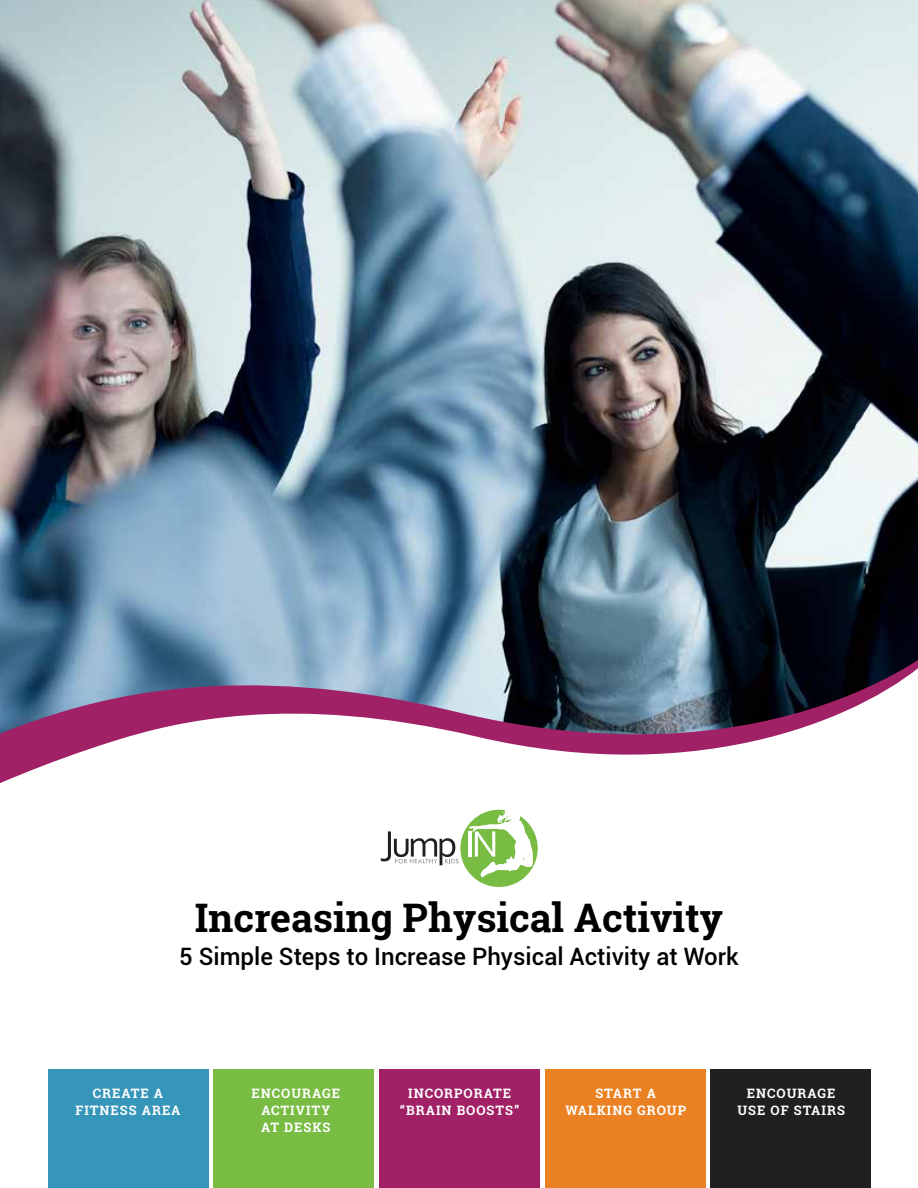
<style>
.page{position:relative;width:918px;height:1188px;background:#fff}
.page>*{position:absolute;margin:0;border:0;box-sizing:border-box;transform-origin:0 0}
.t1{font:700 39.3px "Roboto Slab";color:#000}
.t2{font:500 24px "Roboto";color:#000}
.t3{font:700 13.05px/17.4px "Roboto Slab";letter-spacing:.075em;color:#fff;text-align:center}
</style>
<div class="page">
<img style="left:0;top:0;width:918px;height:610px">
<svg style="left:0;top:610px;width:918px;height:45px;background:#577287"></svg>
<svg style="left:0;top:655px;width:918px;height:155px"></svg>
<svg style="left:381px;top:810px;width:157px;height:77px"></svg>
<div style="left:48px;top:1070px;width:160px;height:118px;background:#3696b9"></div>
<div style="left:214px;top:1070px;width:160px;height:118px;background:#79bc43"></div>
<div style="left:379px;top:1070px;width:161px;height:118px;background:#a12167"></div>
<div style="left:545px;top:1070px;width:160px;height:118px;background:#ea8224"></div>
<div style="left:710px;top:1070px;width:161px;height:118px;background:#221f20"></div>
<h1 class="t1" style="left:195px;top:891px;width:530px">Increasing Physical Activity</h1>
<h2 class="t2" style="left:179px;top:940px;width:561px">5 Simple Steps to Increase Physical Activity at Work</h2>
<p class="t3" style="left:75px;top:1084px;width:107px">CREATE A<br>FITNESS AREA</p>
<p class="t3" style="left:252px;top:1084px;width:90px">ENCOURAGE<br>ACTIVITY<br>AT DESKS</p>
<p class="t3" style="left:400px;top:1084px;width:121px">INCORPORATE “BRAIN BOOSTS”</p>
<p class="t3" style="left:565px;top:1084px;width:122px">START A<br>WALKING GROUP</p>
<p class="t3" style="left:737px;top:1084px;width:109px">ENCOURAGE<br>USE OF STAIRS</p>
</div>
